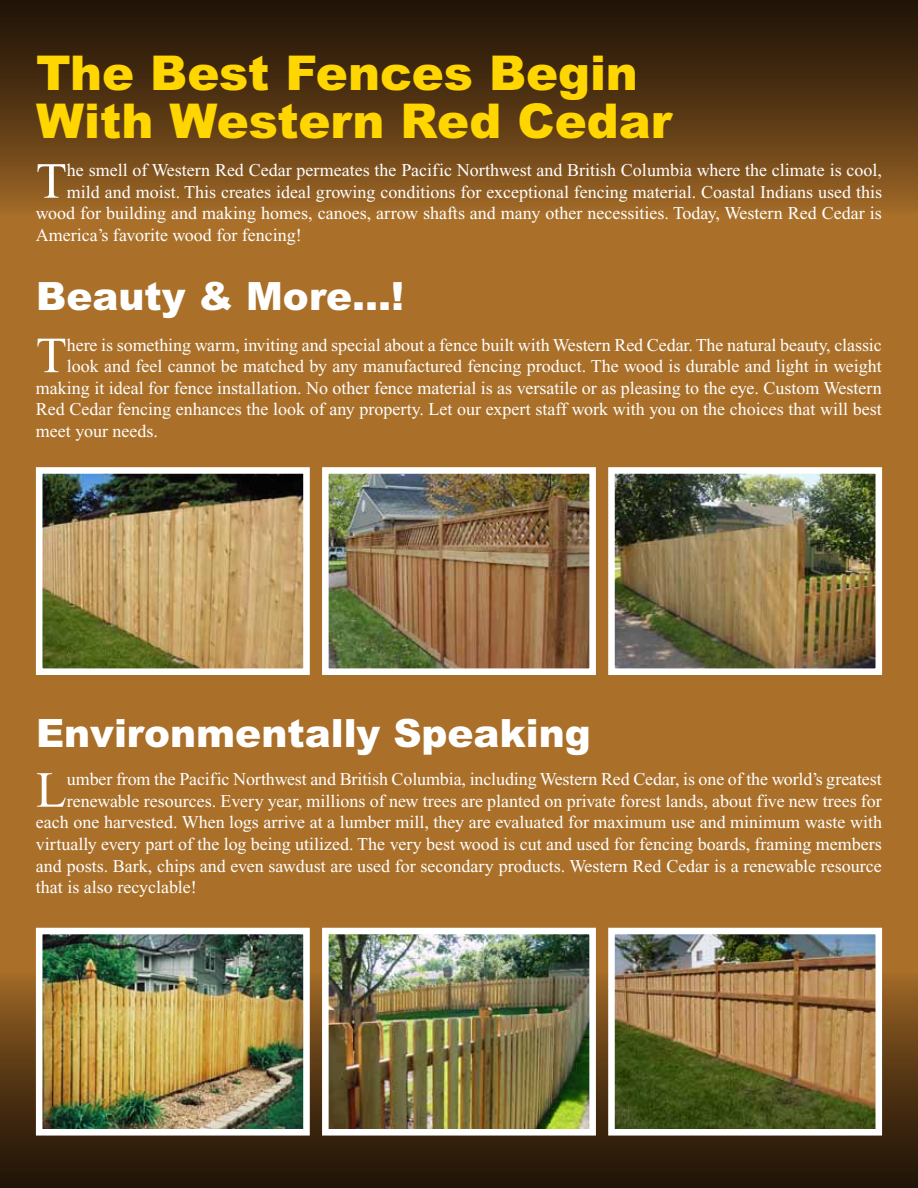
<style>
.page{position:relative;width:918px;height:1188px;background:#aa702a}
.page>*{position:absolute;margin:0;border:0;box-sizing:border-box;transform-origin:0 0}
.t1{font:50.7px "Times New Roman";color:#fff}
.t2{font:900 48px/48px "Arial";color:#ffd600}
.t3{font:900 39px "Arial";color:#fff}
.t4{font:18px "Times New Roman";color:#fff}
</style>
<div class="page">
<div style="left:0;top:0;width:918px;height:215px;background:linear-gradient(to bottom,#180d05,#9b6425)"></div>
<div style="left:0;top:973px;width:918px;height:215px;background:linear-gradient(to bottom,#9a6425,#170d05)"></div>
<img style="left:35px;top:467px;width:275px;height:208px">
<img style="left:322px;top:467px;width:274px;height:208px">
<img style="left:608px;top:467px;width:275px;height:208px">
<img style="left:33px;top:927px;width:280px;height:212px">
<img style="left:319px;top:927px;width:280px;height:212px">
<img style="left:605px;top:927px;width:280px;height:212px">
<h2 class="t2" style="left:36px;top:48px;width:638px">The Best Fences Begin<br>With Western Red Cedar</h2>
<h1 class="t1" style="left:36px;top:153px;width:32px">T</h1>
<p class="t4" style="left:67px;top:160px;width:817px">he smell of Western Red Cedar permeates the Pacific Northwest and British Columbia where the climate is cool,</p>
<p class="t4" style="left:67px;top:182px;width:817px">mild and moist. This creates ideal growing conditions for exceptional fencing material. Coastal Indians used this</p>
<p class="t4" style="left:36px;top:204px;width:847px">wood for building and making homes, canoes, arrow shafts and many other necessities. Today, Western Red Cedar is</p>
<p class="t4" style="left:36px;top:225px;width:267px">America’s favorite wood for fencing!</p>
<h3 class="t3" style="left:36px;top:272px;width:370px">Beauty &amp; More…!</h3>
<h1 class="t1" style="left:36px;top:328px;width:32px">T</h1>
<p class="t4" style="left:67px;top:335px;width:816px">here is something warm, inviting and special about a fence built with Western Red Cedar. The natural beauty, classic</p>
<p class="t4" style="left:67px;top:356px;width:816px">look and feel cannot be matched by any manufactured fencing product. The wood is durable and light in weight</p>
<p class="t4" style="left:36px;top:378px;width:847px">making it ideal for fence installation. No other fence material is as versatile or as pleasing to the eye. Custom Western</p>
<p class="t4" style="left:36px;top:400px;width:847px">Red Cedar fencing enhances the look of any property. Let our expert staff work with you on the choices that will best</p>
<p class="t4" style="left:36px;top:421px;width:124px">meet your needs.</p>
<h3 class="t3" style="left:36px;top:709px;width:556px">Environmentally Speaking</h3>
<h1 class="t1" style="left:36px;top:762px;width:32px">L</h1>
<p class="t4" style="left:67px;top:769px;width:816px">umber from the Pacific Northwest and British Columbia, including Western Red Cedar, is one of the world’s greatest</p>
<p class="t4" style="left:67px;top:791px;width:817px">renewable resources. Every year, millions of new trees are planted on private forest lands, about five new trees for</p>
<p class="t4" style="left:36px;top:813px;width:848px">each one harvested. When logs arrive at a lumber mill, they are evaluated for maximum use and minimum waste with</p>
<p class="t4" style="left:36px;top:834px;width:847px">virtually every part of the log being utilized. The very best wood is cut and used for fencing boards, framing members</p>
<p class="t4" style="left:36px;top:856px;width:847px">and posts. Bark, chips and even sawdust are used for secondary products. Western Red Cedar is a renewable resource</p>
<p class="t4" style="left:36px;top:877px;width:162px">that is also recyclable!</p>
</div>
